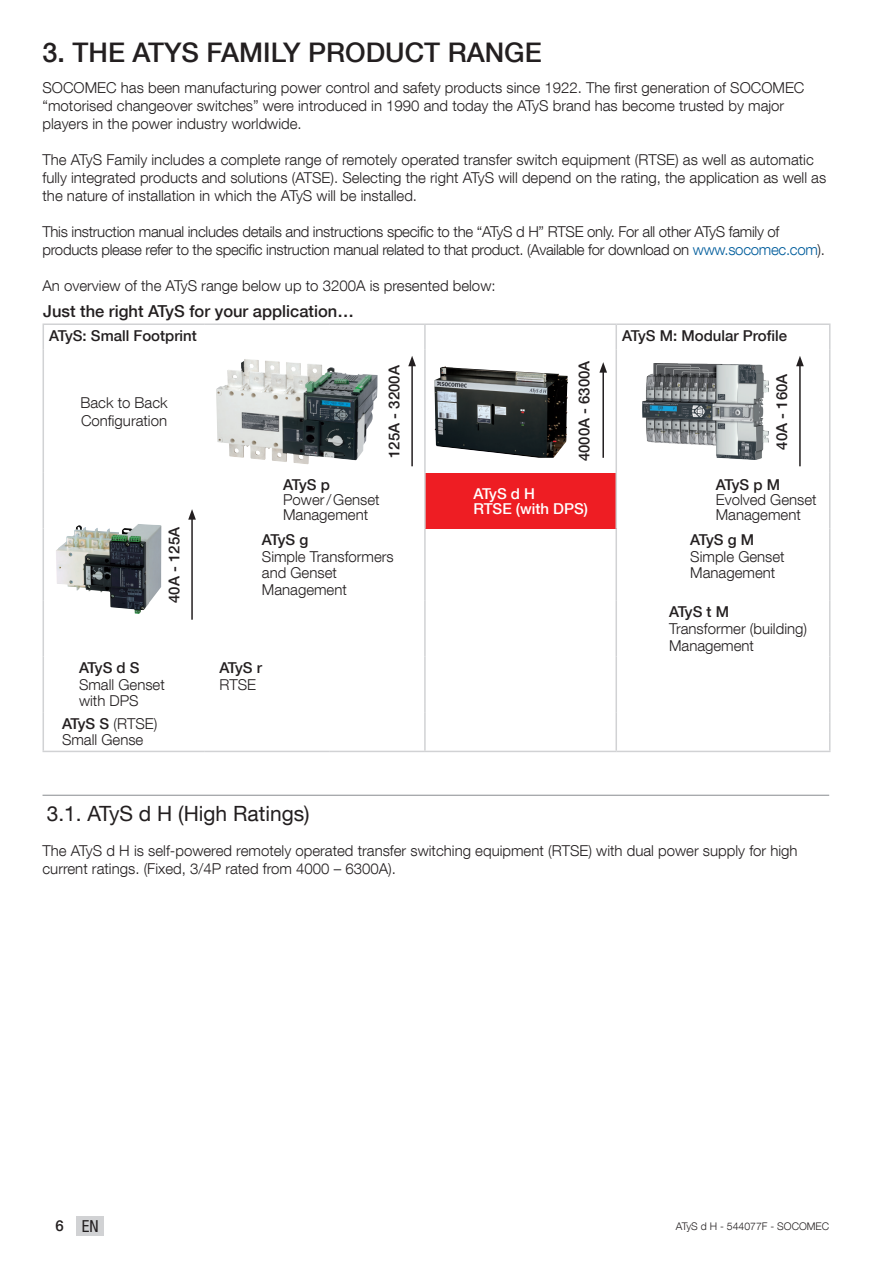
<style>
.page{position:relative;width:893px;height:1263px;background:#fff}
.page>*{position:absolute;margin:0;border:0;box-sizing:border-box;transform-origin:0 0}
.t1{font:500 27px "Helvetica Neue LT Com";color:#231f20}
.t2{font:21px "Helvetica Neue LT Com";color:#231f20}
.t3{font:500 16.5px "Helvetica Neue LT Com";color:#231f20}
.t4{font:condensed 16.5px "Helvetica Neue LT Com";color:#231f20}
.t5{font:300 15px/18px "Helvetica Neue LT Com";color:#231f20}
.t6{font:300 15px/18px "Helvetica Neue LT Com";letter-spacing:-.02em;color:#231f20}
.t7{font:500 15px "Helvetica Neue LT Com";color:#231f20}
.t8{font:500 15px/15px "Helvetica Neue LT Com";color:#fff}
.t9{font:300 10.5px "Helvetica Neue LT Com";color:#231f20}
.s1{color:#005d9c}
.s2{font-weight:500}
.s3{font-weight:500;font-stretch:normal;font-size:15px}
</style>
<div class="page">
<div style="left:77px;top:1216px;width:27px;height:19px;background:#d1d2d4"></div>
<hr style="left:43px;top:795px;width:786px;height:1px;background:#95989c">
<div style="left:425px;top:473px;width:191px;height:55px;background:#ee1d23"></div>
<hr style="left:43px;top:323px;width:162px;height:2px;background:#d1d2d4">
<svg style="left:43px;top:325px;width:1px;height:25px"></svg>
<hr style="left:205px;top:323px;width:125px;height:2px;background:#d1d2d4">
<hr style="left:330px;top:323px;width:95px;height:2px;background:#d1d2d4">
<hr style="left:425px;top:323px;width:191px;height:2px;background:#d1d2d4">
<hr style="left:424px;top:325px;width:2px;height:25px;background:#d1d2d4">
<hr style="left:616px;top:323px;width:214px;height:2px;background:#d1d2d4">
<hr style="left:615px;top:325px;width:2px;height:25px;background:#d1d2d4">
<svg style="left:829px;top:325px;width:1px;height:25px"></svg>
<hr style="left:43px;top:350px;width:1px;height:123px;background:#d1d2d4">
<hr style="left:424px;top:350px;width:2px;height:123px;background:#d1d2d4">
<hr style="left:615px;top:350px;width:2px;height:123px;background:#d1d2d4">
<hr style="left:829px;top:350px;width:1px;height:123px;background:#d1d2d4">
<hr style="left:43px;top:473px;width:1px;height:55px;background:#d1d2d4">
<hr style="left:43px;top:528px;width:1px;height:73px;background:#d1d2d4">
<hr style="left:43px;top:601px;width:1px;height:55px;background:#d1d2d4">
<hr style="left:424px;top:473px;width:2px;height:55px;background:#d1d2d4">
<hr style="left:615px;top:473px;width:2px;height:55px;background:#d1d2d4">
<hr style="left:829px;top:473px;width:1px;height:55px;background:#d1d2d4">
<hr style="left:424px;top:528px;width:2px;height:73px;background:#d1d2d4">
<hr style="left:615px;top:528px;width:2px;height:73px;background:#d1d2d4">
<hr style="left:829px;top:528px;width:1px;height:73px;background:#d1d2d4">
<hr style="left:424px;top:601px;width:2px;height:55px;background:#d1d2d4">
<hr style="left:615px;top:601px;width:2px;height:55px;background:#d1d2d4">
<hr style="left:829px;top:601px;width:1px;height:55px;background:#d1d2d4">
<hr style="left:43px;top:656px;width:1px;height:48px;background:#d1d2d4">
<hr style="left:424px;top:656px;width:2px;height:48px;background:#d1d2d4">
<hr style="left:615px;top:656px;width:2px;height:48px;background:#d1d2d4">
<hr style="left:829px;top:656px;width:1px;height:48px;background:#d1d2d4">
<svg style="left:424px;top:704px;width:2px;height:8px"></svg>
<svg style="left:615px;top:704px;width:2px;height:8px"></svg>
<hr style="left:43px;top:712px;width:1px;height:39px;background:#d1d2d4">
<hr style="left:424px;top:712px;width:2px;height:39px;background:#d1d2d4">
<hr style="left:615px;top:712px;width:2px;height:39px;background:#d1d2d4">
<hr style="left:829px;top:712px;width:1px;height:39px;background:#d1d2d4">
<hr style="left:43px;top:751px;width:162px;height:1px;background:#d1d2d4">
<hr style="left:205px;top:751px;width:125px;height:1px;background:#d1d2d4">
<hr style="left:330px;top:751px;width:95px;height:1px;background:#d1d2d4">
<hr style="left:425px;top:751px;width:191px;height:1px;background:#d1d2d4">
<hr style="left:616px;top:751px;width:214px;height:1px;background:#d1d2d4">
<img style="left:216px;top:359px;width:161px;height:105px">
<hr style="left:411px;top:364px;width:2px;height:102px;background:#231f20">
<svg style="left:408px;top:356px;width:8px;height:10px"></svg>
<img style="left:434px;top:366px;width:134px;height:92px">
<hr style="left:602px;top:370px;width:2px;height:88px;background:#231f20">
<svg style="left:599px;top:362px;width:8px;height:11px"></svg>
<hr style="left:799px;top:364px;width:2px;height:102px;background:#231f20">
<svg style="left:796px;top:356px;width:8px;height:10px"></svg>
<img style="left:642px;top:364px;width:127px;height:96px">
<hr style="left:191px;top:517px;width:2px;height:103px;background:#231f20">
<svg style="left:188px;top:509px;width:8px;height:11px"></svg>
<img style="left:56px;top:524px;width:105px;height:90px">
<h1 class="t1" style="left:43px;top:36px;width:501px">3. THE ATYS FAMILY PRODUCT RANGE</h1>
<p class="t5" style="left:43px;top:78px;width:763px">SOCOMEC has been manufacturing power control and safety products since 1922. The first generation of SOCOMEC “motorised changeover switches” were introduced in 1990 and today the ATyS brand has become trusted by major players in the power industry worldwide.</p>
<p class="t5" style="left:43px;top:150px;width:785px">The ATyS Family includes a complete range of remotely operated transfer switch equipment (RTSE) as well as automatic fully integrated products and solutions (ATSE). Selecting the right ATyS will depend on the rating, the application as well as the nature of installation in which the ATyS will be installed.</p>
<p class="t6" style="left:43px;top:222px;width:784px">This instruction manual includes details and instructions specific to the “ATyS d H” RTSE only. For all other ATyS family of products please refer to the specific instruction manual related to that product. (Available for download on <span class="s1">www.socomec.com</span>).</p>
<p class="t5" style="left:43px;top:276px;width:455px">An overview of the ATyS range below up to 3200A is presented below:</p>
<p class="t3" style="left:43px;top:301px;width:312px">Just the right ATyS for your application…</p>
<p class="t7" style="left:49px;top:327px;width:149px">ATyS: Small Footprint</p>
<p class="t7" style="left:622px;top:327px;width:166px">ATyS M: Modular Profile</p>
<p class="t5" style="left:80px;top:393px;width:89px">Back to Back<br>Configuration</p>
<p class="t7" style="left:165px;top:603px;width:78px;rotate:-90deg">40A - 125A</p>
<p class="t7" style="left:79px;top:659px;width:62px">ATyS d S</p>
<p class="t5" style="left:79px;top:676px;width:87px;line-height:16.5px">Small Genset with DPS</p>
<p class="t5" style="left:62px;top:715px;width:97px;line-height:16.5px"><span class="s2">ATyS S</span> (RTSE)<br>Small Gense</p>
<p class="t7" style="left:385px;top:458px;width:94px;rotate:-90deg">125A - 3200A</p>
<p class="t7" style="left:575px;top:461px;width:103px;rotate:-90deg">4000A - 6300A</p>
<p class="t7" style="left:283px;top:475px;width:48px">ATyS p</p>
<p class="t5" style="left:283px;top:491px;width:98px;line-height:15px">Power/Genset<br>Management</p>
<p class="t8" style="left:473px;top:485px;width:116px">ATyS d H<br>RTSE (with DPS)</p>
<p class="t7" style="left:262px;top:531px;width:48px">ATyS g</p>
<p class="t5" style="left:262px;top:548px;width:133px;line-height:16.5px">Simple Transformers and Genset<br>Management</p>
<p class="t7" style="left:219px;top:659px;width:44px">ATyS r</p>
<p class="t5" style="left:219px;top:675px;width:38px">RTSE</p>
<p class="t7" style="left:773px;top:449px;width:78px;rotate:-90deg">40A - 160A</p>
<p class="t7" style="left:716px;top:475px;width:66px">ATyS p M</p>
<p class="t5" style="left:716px;top:491px;width:102px;line-height:15px">Evolved Genset<br>Management</p>
<p class="t7" style="left:690px;top:531px;width:65px">ATyS g M</p>
<p class="t5" style="left:690px;top:548px;width:96px;line-height:16.5px">Simple Genset<br>Management</p>
<p class="t7" style="left:669px;top:603px;width:62px">ATyS t M</p>
<p class="t5" style="left:669px;top:620px;width:140px;line-height:16.5px">Transformer (building)<br>Management</p>
<h2 class="t2" style="left:47px;top:801px;width:264px">3.1. ATyS d H (High Ratings)</h2>
<p class="t5" style="left:43px;top:842px;width:757px">The ATyS d H is self-powered remotely operated transfer switching equipment (RTSE) with dual power supply for high current ratings. (Fixed, 3/4P rated from 4000 – 6300A).</p>
<p class="t4" style="left:55px;top:1216px;width:45px"><span class="s3">6</span> EN</p>
<p class="t9" style="left:676px;top:1219px;width:155px">ATyS d H - 544077F - SOCOMEC</p>
</div>
